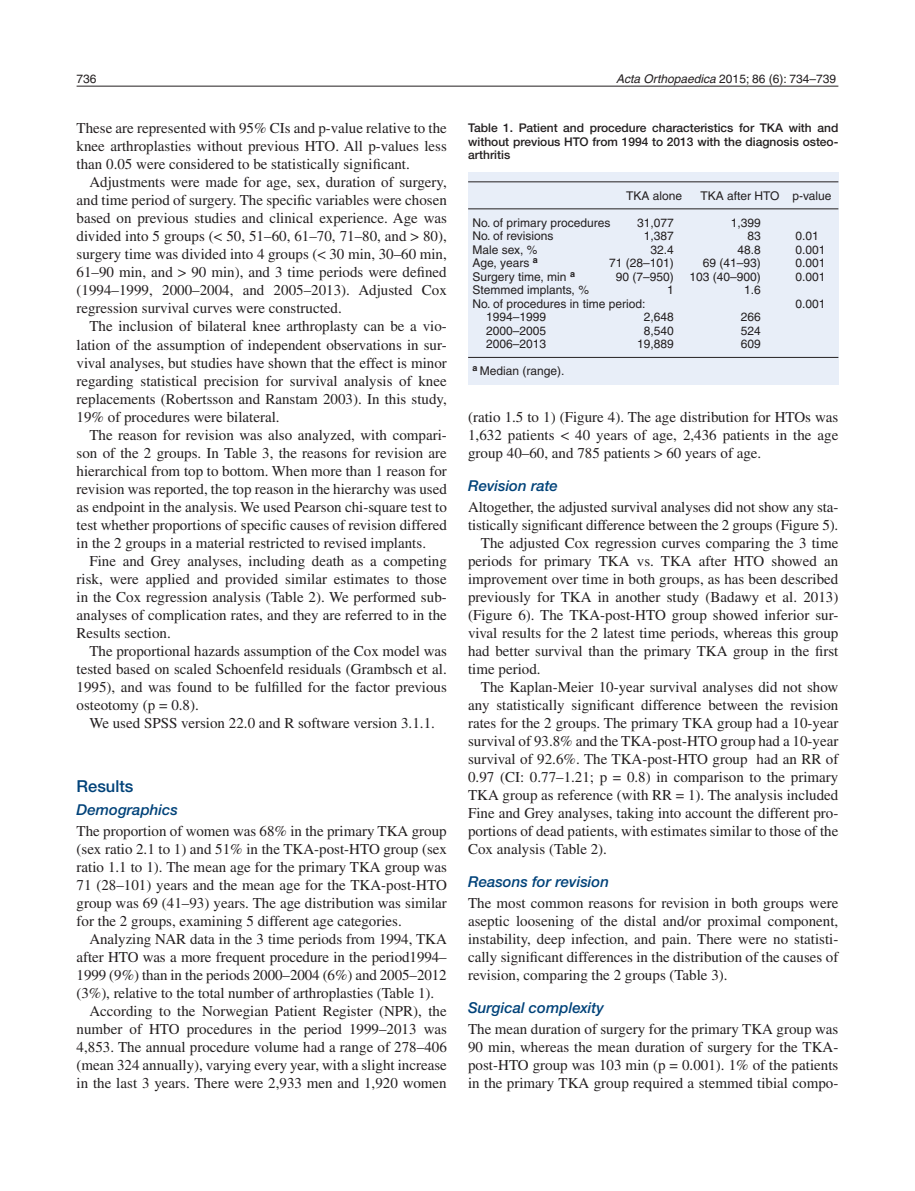
<style>
.page{position:relative;width:915px;height:1191px;background:#fff}
.page>*{position:absolute;margin:0;border:0;box-sizing:border-box;transform-origin:0 0}
.t1{font:500 16.5px "Helvetica Neue LTW1 G";color:#004279}
.t2{font:15px/18px "Times";color:#231f20;text-align:justify}
.t3{font:italic 500 15px "Helvetica Neue LTW1 G";color:#004279}
.t4{font:12px "Helvetica";color:#231f20}
.t5{font:500 12px/13.5px "Helvetica Neue LTW1 G";color:#231f20;text-align:justify}
.s1{font-style:italic}
</style>
<div class="page">
<hr style="left:77px;top:86px;width:761px;height:1px;background:#231f20">
<div style="left:468px;top:172px;width:370px;height:212px;background:#e8eef8"></div>
<hr style="left:468px;top:182px;width:370px;height:1px;background:#231f20">
<hr style="left:468px;top:209px;width:370px;height:1px;background:#231f20">
<hr style="left:468px;top:357px;width:370px;height:1px;background:#231f20">
<p class="t4" style="left:77px;top:72px;width:22px">736</p>
<p class="t4" style="left:615px;top:72px;width:222px"><span class="s1">Acta Orthopaedica</span> 2015; 86 (6): 734–739</p>
<p class="t2" style="left:77px;top:119px;width:371px">These are represented with 95% CIs and p-value relative to the knee arthroplasties without previous HTO. All p-values less than 0.05 were considered to be statistically significant.</p>
<p class="t2" style="left:77px;top:173px;width:371px;text-indent:13px">Adjustments were made for age, sex, duration of surgery, and time period of surgery. The specific variables were chosen based on previous studies and clinical experience. Age was divided into 5 groups (&lt; 50, 51–60, 61–70, 71–80, and &gt; 80), surgery time was divided into 4 groups (&lt; 30 min, 30–60 min, 61–90 min, and &gt; 90 min), and 3 time periods were defined (1994–1999, 2000–2004, and 2005–2013). Adjusted Cox regression survival curves were constructed.</p>
<p class="t2" style="left:77px;top:317px;width:371px;text-indent:13px">The inclusion of bilateral knee arthroplasty can be a vio&shy;lation of the assumption of independent observations in sur&shy;vival analyses, but studies have shown that the effect is minor regarding statistical precision for survival analysis of knee replacements (Robertsson and Ranstam 2003). In this study, 19% of procedures were bilateral.</p>
<p class="t2" style="left:77px;top:425px;width:371px;text-indent:13px">The reason for revision was also analyzed, with compari&shy;son of the 2 groups. In Table 3, the reasons for revision are hierarchical from top to bottom. When more than 1 reason for revision was reported, the top reason in the hierarchy was used as endpoint in the analysis. We used Pearson chi-square test to test whether proportions of specific causes of revision differed in the 2 groups in a material restricted to revised implants.</p>
<p class="t2" style="left:77px;top:551px;width:371px;text-indent:13px">Fine and Grey analyses, including death as a competing risk, were applied and provided similar estimates to those in the Cox regression analysis (Table 2). We performed sub&shy;analyses of complication rates, and they are referred to in the Results section.</p>
<p class="t2" style="left:77px;top:641px;width:371px;text-indent:13px">The proportional hazards assumption of the Cox model was tested based on scaled Schoenfeld residuals (Grambsch et al.<br>1995), and was found to be fulfilled for the factor previous osteotomy (p = 0.8).</p>
<p class="t2" style="left:89px;top:713px;width:347px">We used SPSS version 22.0 and R software version 3.1.1.</p>
<p class="t5" style="left:468px;top:121px;width:371px">Table 1. Patient and procedure characteristics for TKA with and without previous HTO from 1994 to 2013 with the diagnosis osteo&shy;arthritis</p>
<p class="t4" style="left:626px;top:189px;width:58px">TKA alone</p>
<p class="t4" style="left:700px;top:189px;width:132px">TKA after HTO p-value</p>
<p class="t4" style="left:472px;top:216px;width:140px">No. of primary procedures</p>
<p class="t4" style="left:637px;top:216px;width:38px">31,077</p>
<p class="t4" style="left:730px;top:216px;width:32px">1,399</p>
<p class="t4" style="left:472px;top:229px;width:83px">No. of revisions</p>
<p class="t4" style="left:643px;top:229px;width:32px">1,387</p>
<p class="t4" style="left:747px;top:229px;width:15px">83</p>
<p class="t4" style="left:795px;top:229px;width:25px">0.01</p>
<p class="t4" style="left:472px;top:243px;width:66px">Male sex, %</p>
<p class="t4" style="left:650px;top:243px;width:25px">32.4</p>
<p class="t4" style="left:737px;top:243px;width:25px">48.8</p>
<p class="t4" style="left:795px;top:243px;width:32px">0.001</p>
<p class="t4" style="left:472px;top:256px;width:67px">Age, years <sup>a</sup></p>
<p class="t4" style="left:609px;top:256px;width:66px">71 (28–101)</p>
<p class="t4" style="left:702px;top:256px;width:60px">69 (41–93)</p>
<p class="t4" style="left:795px;top:256px;width:32px">0.001</p>
<p class="t4" style="left:472px;top:270px;width:104px">Surgery time, min <sup>a</sup></p>
<p class="t4" style="left:615px;top:270px;width:60px">90 (7–950)</p>
<p class="t4" style="left:689px;top:270px;width:73px">103 (40–900)</p>
<p class="t4" style="left:795px;top:270px;width:32px">0.001</p>
<p class="t4" style="left:472px;top:283px;width:118px">Stemmed implants, %</p>
<p class="t4" style="left:667px;top:283px;width:8px">1</p>
<p class="t4" style="left:744px;top:283px;width:18px">1.6</p>
<p class="t4" style="left:472px;top:297px;width:175px">No. of procedures in time period:</p>
<p class="t4" style="left:795px;top:297px;width:32px">0.001</p>
<p class="t4" style="left:486px;top:310px;width:62px">1994–1999</p>
<p class="t4" style="left:643px;top:310px;width:32px">2,648</p>
<p class="t4" style="left:740px;top:310px;width:22px">266</p>
<p class="t4" style="left:486px;top:324px;width:62px">2000–2005</p>
<p class="t4" style="left:643px;top:324px;width:32px">8,540</p>
<p class="t4" style="left:740px;top:324px;width:22px">524</p>
<p class="t4" style="left:486px;top:337px;width:62px">2006–2013</p>
<p class="t4" style="left:637px;top:337px;width:38px">19,889</p>
<p class="t4" style="left:740px;top:337px;width:22px">609</p>
<p class="t4" style="left:472px;top:364px;width:94px"><sup>a</sup> Median (range).</p>
<p class="t2" style="left:468px;top:407px;width:371px">(ratio 1.5 to 1) (Figure 4). The age distribution for HTOs was 1,632 patients &lt; 40 years of age, 2,436 patients in the age group 40–60, and 785 patients &gt; 60 years of age.</p>
<p class="t3" style="left:468px;top:476px;width:91px">Revision rate</p>
<p class="t2" style="left:468px;top:497px;width:371px">Altogether, the adjusted survival analyses did not show any sta-</p>
<p class="t2" style="left:468px;top:515px;width:371px">tistically significant difference between the 2 groups (Figure 5).</p>
<p class="t2" style="left:480px;top:533px;width:359px">The adjusted Cox regression curves comparing the 3 time</p>
<p class="t2" style="left:468px;top:551px;width:371px">periods for primary TKA vs. TKA after HTO showed an</p>
<p class="t2" style="left:468px;top:569px;width:371px">improvement over time in both groups, as has been described</p>
<p class="t2" style="left:468px;top:587px;width:371px">previously for TKA in another study (Badawy et al. 2013)</p>
<p class="t2" style="left:468px;top:605px;width:371px">(Figure 6). The TKA-post-HTO group showed inferior sur-</p>
<p class="t2" style="left:468px;top:623px;width:371px">vival results for the 2 latest time periods, whereas this group</p>
<p class="t2" style="left:468px;top:641px;width:371px">had better survival than the primary TKA group in the first</p>
<p class="t2" style="left:468px;top:659px;width:74px">time period.</p>
<p class="t2" style="left:480px;top:677px;width:359px">The Kaplan-Meier 10-year survival analyses did not show</p>
<p class="t2" style="left:468px;top:695px;width:371px">any statistically significant difference between the revision</p>
<p class="t2" style="left:468px;top:713px;width:371px">rates for the 2 groups. The primary TKA group had a 10-year</p>
<p class="t2" style="left:468px;top:731px;width:371px">survival of 93.8% and the TKA-post-HTO group had a 10-year</p>
<p class="t2" style="left:468px;top:749px;width:371px">survival of 92.6%. The TKA-post-HTO group had an RR of</p>
<p class="t2" style="left:468px;top:767px;width:371px">0.97 (CI: 0.77–1.21; p = 0.8) in comparison to the primary</p>
<p class="t2" style="left:468px;top:785px;width:371px">TKA group as reference (with RR = 1). The analysis included</p>
<p class="t2" style="left:468px;top:803px;width:371px">Fine and Grey analyses, taking into account the different pro-</p>
<p class="t2" style="left:468px;top:821px;width:371px">portions of dead patients, with estimates similar to those of the</p>
<p class="t2" style="left:468px;top:839px;width:140px">Cox analysis (Table 2).</p>
<p class="t3" style="left:468px;top:872px;width:142px">Reasons for revision</p>
<p class="t2" style="left:468px;top:893px;width:371px">The most common reasons for revision in both groups were aseptic loosening of the distal and/or proximal component, instability, deep infection, and pain. There were no statisti&shy;cally significant differences in the distribution of the causes of revision, comparing the 2 groups (Table 3).</p>
<p class="t3" style="left:468px;top:998px;width:137px">Surgical complexity</p>
<p class="t2" style="left:468px;top:1019px;width:371px">The mean duration of surgery for the primary TKA group was 90 min, whereas the mean duration of surgery for the TKA&shy;post-HTO group was 103 min (p = 0.001). 1% of the patients in the primary TKA group required a stemmed tibial compo-</p>
<p class="t1" style="left:77px;top:776px;width:58px">Results</p>
<p class="t3" style="left:77px;top:800px;width:103px">Demographics</p>
<p class="t2" style="left:77px;top:821px;width:371px">The proportion of women was 68% in the primary TKA group (sex ratio 2.1 to 1) and 51% in the TKA-post-HTO group (sex ratio 1.1 to 1). The mean age for the primary TKA group was 71 (28–101) years and the mean age for the TKA-post-HTO group was 69 (41–93) years. The age distribution was similar for the 2 groups, examining 5 different age categories.</p>
<p class="t2" style="left:89px;top:929px;width:359px">Analyzing NAR data in the 3 time periods from 1994, TKA</p>
<p class="t2" style="left:77px;top:947px;width:371px">after HTO was a more frequent procedure in the period1994–</p>
<p class="t2" style="left:77px;top:965px;width:371px">1999 (9%) than in the periods 2000–2004 (6%) and 2005–2012</p>
<p class="t2" style="left:77px;top:983px;width:359px">(3%), relative to the total number of arthroplasties (Table 1).</p>
<p class="t2" style="left:89px;top:1001px;width:359px">According to the Norwegian Patient Register (NPR), the</p>
<p class="t2" style="left:77px;top:1019px;width:371px">number of HTO procedures in the period 1999–2013 was</p>
<p class="t2" style="left:77px;top:1037px;width:371px">4,853. The annual procedure volume had a range of 278–406</p>
<p class="t2" style="left:77px;top:1055px;width:371px">(mean 324 annually), varying every year, with a slight increase</p>
<p class="t2" style="left:77px;top:1073px;width:371px">in the last 3 years. There were 2,933 men and 1,920 women</p>
</div>
